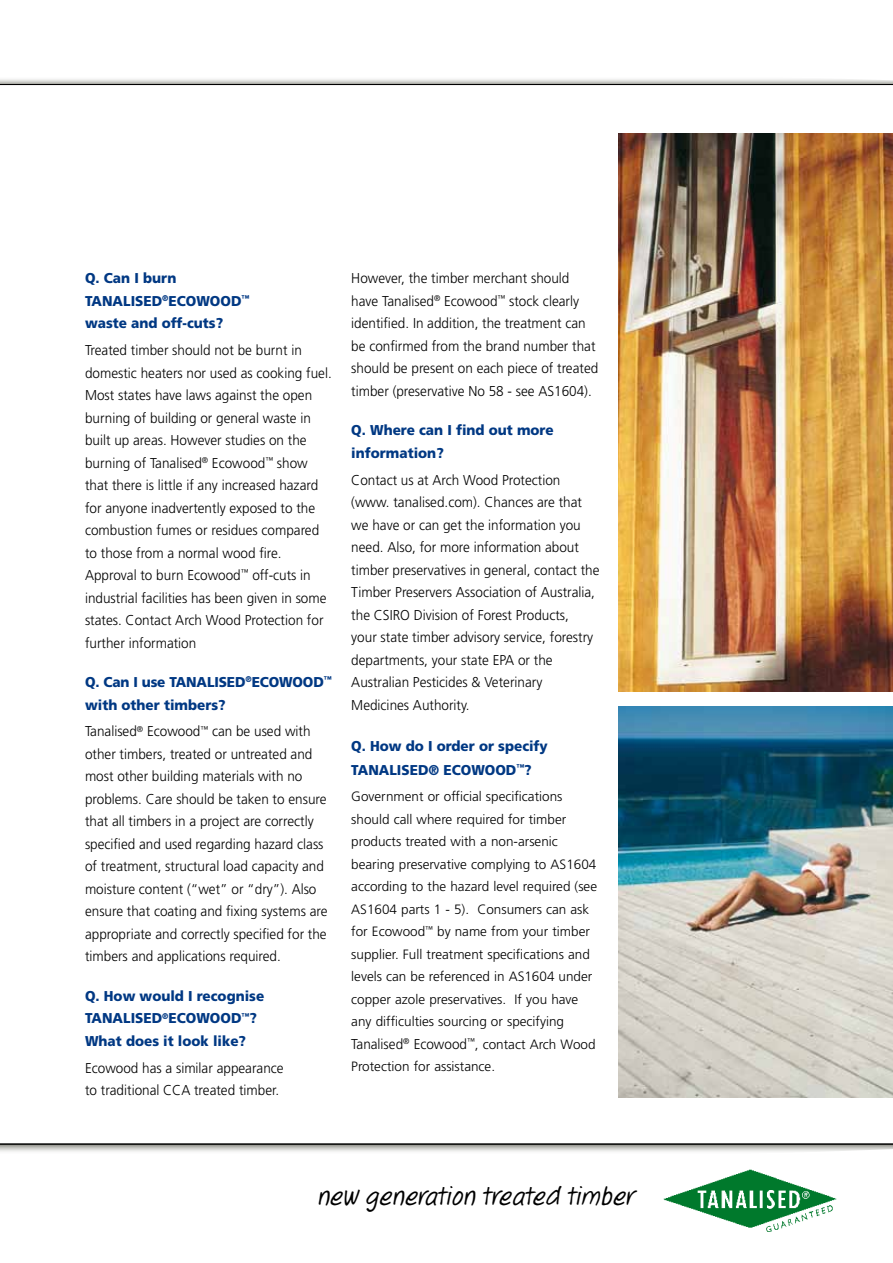
<style>
.page{position:relative;width:893px;height:1263px;background:#fff}
.page>*{position:absolute;margin:0;border:0;box-sizing:border-box;transform-origin:0 0}
.t1{font:italic 30px "Jotting";color:#000}
.t2{font:300 14.25px/22.5px "Frutiger";color:#000;scale:.95 1}
.t3{font:900 14.25px/22.5px "Frutiger";color:#003883;scale:.95 1}
.t4{font:300 13.5px/22.5px "Frutiger";color:#000}
.s1{font-size:13.5px}
</style>
<div class="page">
<svg style="left:0;top:79px;width:893px;height:5px"></svg>
<hr style="left:0;top:84px;width:893px;height:1px;background:#000">
<svg style="left:0;top:1145px;width:893px;height:7px"></svg>
<hr style="left:0;top:1144px;width:893px;height:1px;background:#000">
<img style="left:663px;top:1169px;width:174px;height:62px">
<img style="left:619px;top:134px;width:274px;height:557px">
<img style="left:619px;top:707px;width:274px;height:390px">
<p class="t3" style="left:85px;top:267px;width:175px">Q. Can I burn<br>TANALISED<sup>®</sup>ECOWOOD<sup>™ </sup>waste and off-cuts?</p>
<p class="t2" style="left:85px;top:339px;width:261px">Treated timber should not be burnt in domestic heaters nor used as cooking fuel.<br>Most states have laws against the open burning of building or general waste in built up areas. However studies on the burning of Tanalised<sup>®</sup> Ecowood<sup>™</sup> show that there is little if any increased hazard for anyone inadvertently exposed to the combustion fumes or residues compared to those from a normal wood fire.<br>Approval to burn Ecowood<sup>™</sup> off-cuts in industrial facilities has been given in some states. Contact Arch Wood Protection for further information</p>
<p class="t3" style="left:85px;top:671px;width:261px">Q. Can I use TANALISED<sup>®</sup>ECOWOOD<sup>™ </sup>with other timbers?</p>
<p class="t2" style="left:85px;top:720px;width:257px">Tanalised<sup>®</sup> Ecowood<sup>™</sup> can be used with other timbers, treated or untreated and most other building materials with no problems. Care should be taken to ensure that all timbers in a project are correctly specified and used regarding hazard class of treatment, structural load capacity and moisture content (“wet” or “dry”). Also ensure that coating and fixing systems are appropriate and correctly specified for the timbers and applications required.</p>
<p class="t3" style="left:85px;top:984px;width:190px">Q. How would I recognise<br>TANALISED<sup>®</sup>ECOWOOD<sup>™</sup>?<br>What does it look like?</p>
<p class="t2" style="left:85px;top:1056px;width:211px">Ecowood has a similar appearance to traditional CCA treated timber.</p>
<p class="t2" style="left:351px;top:267px;width:262px">However, the timber merchant should have Tanalised<sup>®</sup> Ecowood<sup>™</sup> stock clearly identified. In addition, the treatment can be confirmed from the brand number that should be present on each piece of treated timber (preservative No 58 - see AS1604).</p>
<p class="t3" style="left:351px;top:419px;width:214px">Q. Where can I find out more information?</p>
<p class="t2" style="left:351px;top:468px;width:263px">Contact us at Arch Wood Protection (www. tanalised.com). Chances are that we have or can get the information you need. Also, for more information about timber preservatives in general, contact the Timber Preservers Association of Australia, the CSIRO Division of Forest Products,<br>your state timber advisory service, forestry departments, your state EPA or the Australian Pesticides &amp; Veterinary Medicines Authority.</p>
<p class="t3" style="left:351px;top:733px;width:208px;line-height:24px">Q. How do I order or specify<br>TANALISED® ECOWOOD<sup>™</sup>?</p>
<p class="t4" style="left:351px;top:785px;width:247px">Government or official specifications should call where required for timber products treated with a non-arsenic bearing preservative complying to AS1604 according to the hazard level required (see AS1604 parts 1 - 5). Consumers can ask for Ecowood<sup>™</sup> by name from your timber supplier. Full treatment specifications and levels can be referenced in AS1604 under copper azole preservatives. If you have any difficulties sourcing or specifying</p>
<p class="t2" style="left:351px;top:1033px;width:259px">Tanalised<sup>®</sup> Ecowood<sup>™</sup><span class="s1">, contact Arch Wood</span></p>
<p class="t4" style="left:351px;top:1055px;width:145px">Protection for assistance.</p>
<h1 class="t1" style="left:317px;top:1180px;width:319px">new generation treated timber</h1>
</div>
